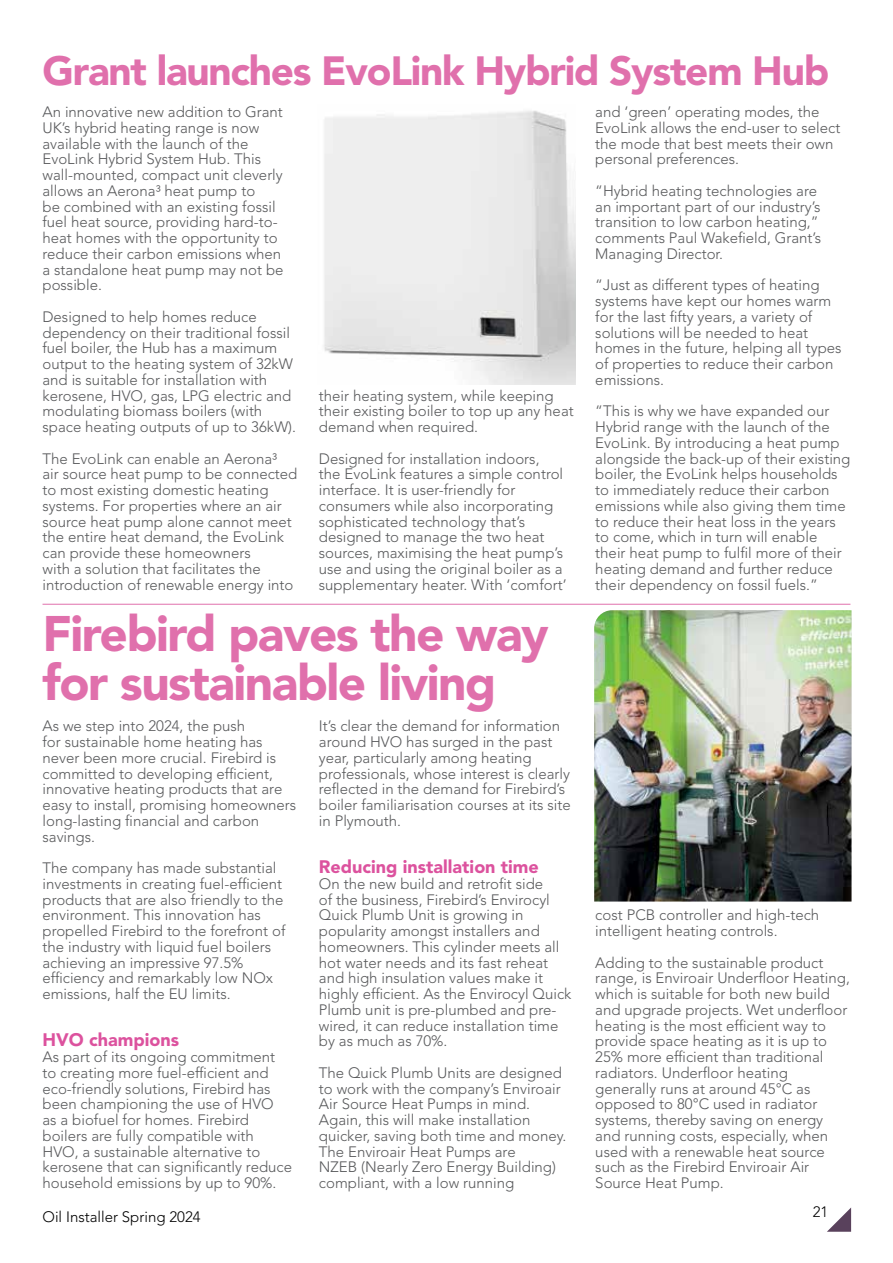
<style>
.page{position:relative;width:893px;height:1263px;background:#fff}
.page>*{position:absolute;margin:0;border:0;box-sizing:border-box;transform-origin:0 0}
.t1{font:900 49.5px/49.5px "Avenir LT Std";letter-spacing:-.03em;color:#e070ac}
.t2{font:900 40.5px "Avenir LT Std";letter-spacing:-.03em;color:#e070ac}
.t3{font:900 18px "Avenir LT Std";color:#dc529e}
.t4{font:300 15px/15.8px "Avenir LT Std";color:#58595b}
.t5{font:300 15px "Avenir LT Std";color:#000}
</style>
<div class="page">
<svg style="left:827px;top:1207px;width:24px;height:25px"></svg>
<img style="left:594px;top:610px;width:257px;height:291px">
<img style="left:324px;top:110px;width:251px;height:275px">
<hr style="left:43px;top:604px;width:807px;height:1px;background:#e070ac">
<h2 class="t2" style="left:43px;top:46px;width:788px">Grant launches EvoLink Hybrid System Hub</h2>
<p class="t4" style="left:43px;top:104px;width:243px">An innovative new addition to Grant<br>UK’s hybrid heating range is now available with the launch of the<br>EvoLink Hybrid System Hub. This wall-mounted, compact unit cleverly allows an Aerona³ heat pump to<br>be combined with an existing fossil fuel heat source, providing hard-to&shy;heat homes with the opportunity to reduce their carbon emissions when a standalone heat pump may not be possible.</p>
<p class="t4" style="left:43px;top:309px;width:255px">Designed to help homes reduce dependency on their traditional fossil fuel boiler, the Hub has a maximum output to the heating system of 32kW and is suitable for installation with kerosene, HVO, gas, LPG electric and modulating biomass boilers (with space heating outputs of up to 36kW).</p>
<p class="t4" style="left:43px;top:451px;width:256px">The EvoLink can enable an Aerona³<br>air source heat pump to be connected to most existing domestic heating systems. For properties where an air source heat pump alone cannot meet the entire heat demand, the EvoLink can provide these homeowners<br>with a solution that facilitates the introduction of renewable energy into</p>
<p class="t4" style="left:319px;top:388px;width:256px">their heating system, while keeping their existing boiler to top up any heat demand when required.</p>
<p class="t4" style="left:319px;top:451px;width:249px">Designed for installation indoors,<br>the EvoLink features a simple control interface. It is user-friendly for consumers while also incorporating sophisticated technology that’s designed to manage the two heat sources, maximising the heat pump’s use and using the original boiler as a supplementary heater. With ‘comfort’</p>
<h1 class="t1" style="left:43px;top:609px;width:508px">Firebird paves the way for sustainable living</h1>
<p class="t4" style="left:43px;top:718px;width:255px">As we step into 2024, the push<br>for sustainable home heating has never been more crucial. Firebird is committed to developing efficient, innovative heating products that are easy to install, promising homeowners long-lasting financial and carbon savings.</p>
<p class="t4" style="left:43px;top:860px;width:244px">The company has made substantial investments in creating fuel-efficient products that are also friendly to the environment. This innovation has propelled Firebird to the forefront of the industry with liquid fuel boilers achieving an impressive 97.5% efficiency and remarkably low NOx emissions, half the EU limits.</p>
<p class="t3" style="left:43px;top:1029px;width:138px">HVO champions</p>
<p class="t4" style="left:43px;top:1049px;width:251px">As part of its ongoing commitment to creating more fuel-efficient and eco-friendly solutions, Firebird has been championing the use of HVO<br>as a biofuel for homes. Firebird boilers are fully compatible with HVO, a sustainable alternative to kerosene that can significantly reduce household emissions by up to 90%.</p>
<p class="t4" style="left:319px;top:718px;width:253px">It’s clear the demand for information around HVO has surged in the past year, particularly among heating professionals, whose interest is clearly reflected in the demand for Firebird’s boiler familiarisation courses at its site in Plymouth.</p>
<p class="t3" style="left:319px;top:856px;width:222px">Reducing installation time</p>
<p class="t4" style="left:319px;top:876px;width:254px">On the new build and retrofit side<br>of the business, Firebird’s Envirocyl Quick Plumb Unit is growing in popularity amongst installers and homeowners. This cylinder meets all hot water needs and its fast reheat and high insulation values make it highly efficient. As the Envirocyl Quick Plumb unit is pre-plumbed and pre&shy;wired, it can reduce installation time by as much as 70%.</p>
<p class="t4" style="left:319px;top:1065px;width:249px">The Quick Plumb Units are designed to work with the company’s Enviroair Air Source Heat Pumps in mind.<br>Again, this will make installation quicker, saving both time and money.<br>The Enviroair Heat Pumps are<br>NZEB (Nearly Zero Energy Building) compliant, with a low running</p>
<p class="t4" style="left:595px;top:104px;width:247px">and ‘green’ operating modes, the<br>EvoLink allows the end-user to select the mode that best meets their own personal preferences.</p>
<p class="t4" style="left:595px;top:183px;width:227px">“Hybrid heating technologies are an important part of our industry’s transition to low carbon heating,” comments Paul Wakefield, Grant’s<br>Managing Director.</p>
<p class="t4" style="left:595px;top:277px;width:248px">“Just as different types of heating systems have kept our homes warm for the last fifty years, a variety of solutions will be needed to heat homes in the future, helping all types of properties to reduce their carbon emissions.</p>
<p class="t4" style="left:595px;top:403px;width:257px">“This is why we have expanded our Hybrid range with the launch of the EvoLink. By introducing a heat pump alongside the back-up of their existing boiler, the EvoLink helps households to immediately reduce their carbon emissions while also giving them time to reduce their heat loss in the years to come, which in turn will enable their heat pump to fulfil more of their heating demand and further reduce their dependency on fossil fuels.”</p>
<p class="t4" style="left:595px;top:907px;width:225px">cost PCB controller and high-tech intelligent heating controls.</p>
<p class="t4" style="left:595px;top:955px;width:256px">Adding to the sustainable product range, is Enviroair Underfloor Heating, which is suitable for both new build and upgrade projects. Wet underfloor heating is the most efficient way to provide space heating as it is up to 25% more efficient than traditional radiators. Underfloor heating generally runs at around 45°C as opposed to 80°C used in radiator systems, thereby saving on energy and running costs, especially, when used with a renewable heat source such as the Firebird Enviroair Air Source Heat Pump.</p>
<p class="t5" style="left:43px;top:1208px;width:160px">Oil Installer Spring 2024</p>
<p class="t5" style="left:813px;top:1203px;width:17px">21</p>
</div>
